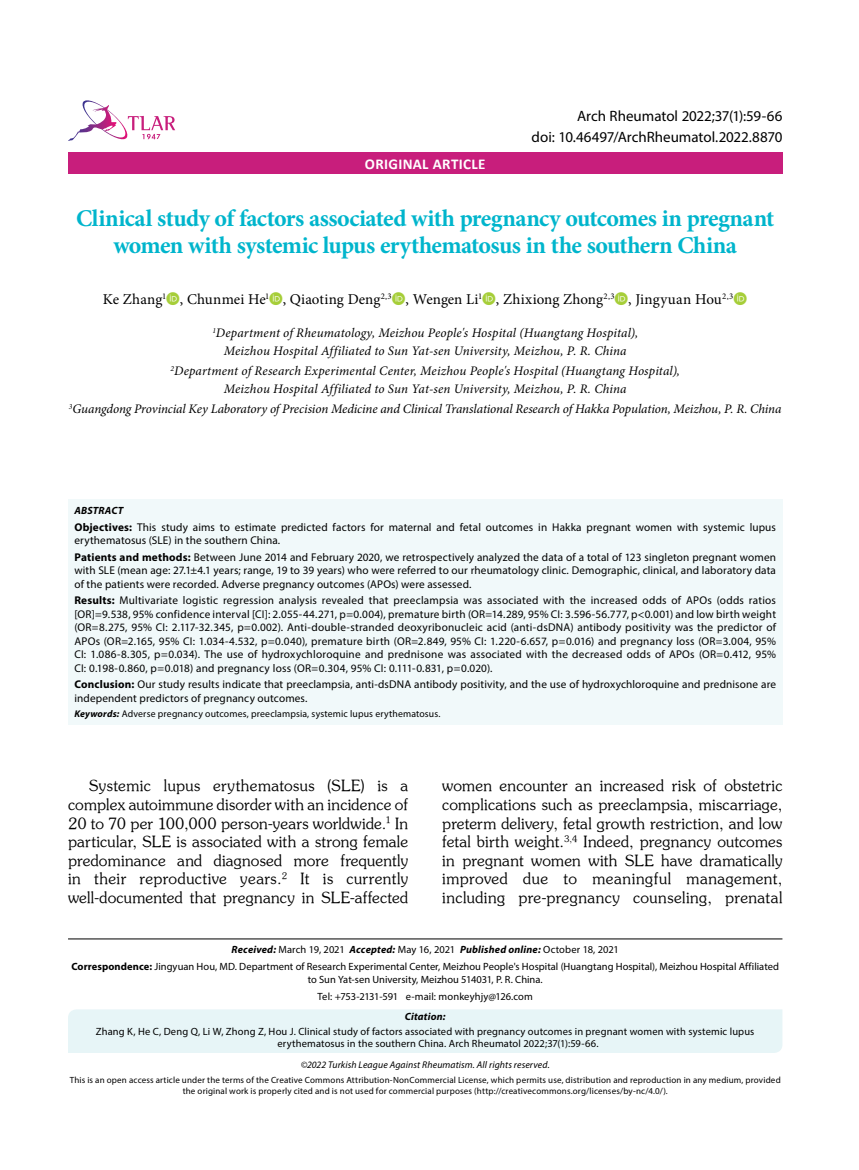
<style>
.page{position:relative;width:859px;height:1170px;background:#fff}
.page>*{position:absolute;margin:0;border:0;box-sizing:border-box;transform-origin:0 0}
.t1{font:700 24px/27px "Minion Pro";letter-spacing:-.025em;color:#00b5cc;text-align:center}
.t2{font:15.45px/18.6px "Souvenir Turk";letter-spacing:.025em;color:#000;text-align:justify}
.t3{font:15px "Minion Pro";color:#000}
.t4{font:15px "Myriad Pro";letter-spacing:-.005em;color:#000}
.t5{font:700 15px "Calibri";letter-spacing:.02em;color:#fff}
.t6{font:italic 13.05px/18px "Minion Pro";letter-spacing:.005em;color:#000;text-align:center}
.t7{font:11.25px/13.5px "Myriad Pro";letter-spacing:.01em;color:#000}
.t8{font:10.5px/16.8px "Myriad Pro";letter-spacing:.01em;color:#000;text-align:center}
.t9{font:italic 700 10.5px "Myriad Pro";letter-spacing:.02em;color:#000}
.t10{font:9.75px "Myriad Pro";letter-spacing:.015em;color:#000}
.t11{font:italic 9.75px "Myriad Pro";letter-spacing:.01em;color:#000}
.t12{font:9px/10.8px "Myriad Pro";letter-spacing:.015em;color:#000;text-align:center}
.s1{font-weight:700}
.s2{font-weight:700;font-style:italic}
</style>
<div class="page">
<div style="left:68px;top:152px;width:714px;height:22px;background:#c81e7c"></div>
<svg style="left:68px;top:100px;width:107px;height:41px"></svg>
<div style="left:68px;top:499px;width:714px;height:226px;background:#f1f9fa"></div>
<hr style="left:68px;top:938px;width:714px;height:1px;background:#000">
<div style="left:68px;top:1009px;width:714px;height:43px;background:#e7f5f7"></div>
<h3 class="t4" style="left:577px;top:107px;width:207px">Arch Rheumatol 2022;37(1):59-66</h3>
<h3 class="t4" style="left:532px;top:127px;width:252px">doi: 10.46497/ArchRheumatol.2022.8870</h3>
<h3 class="t5" style="left:365px;top:153px;width:122px">ORIGINAL ARTICLE</h3>
<h1 class="t1" style="left:76px;top:204px;width:700px">Clinical study of factors associated with pregnancy outcomes in pregnant women with systemic lupus erythematosus in the southern China</h1>
<h3 class="t3" style="left:103px;top:289px;width:632px">Ke Zhang<sup>1</sup> , Chunmei He<sup>1</sup> , Qiaoting Deng<sup>2,3</sup> , Wengen Li<sup>1</sup> , Zhixiong Zhong<sup>2,3</sup> , Jingyuan Hou<sup>2,3</sup></h3>
<p class="t6" style="left:212px;top:324px;width:427px"><sup>1</sup>Department of Rheumatology, Meizhou People's Hospital (Huangtang Hospital),<br>Meizhou Hospital Affiliated to Sun Yat-sen University, Meizhou, P. R. China</p>
<p class="t6" style="left:170px;top:362px;width:511px"><sup>2</sup>Department of Research Experimental Center, Meizhou People's Hospital (Huangtang Hospital),<br>Meizhou Hospital Affiliated to Sun Yat-sen University, Meizhou, P. R. China</p>
<p class="t6" style="left:69px;top:400px;width:714px"><sup>3</sup>Guangdong Provincial Key Laboratory of Precision Medicine and Clinical Translational Research of Hakka Population, Meizhou, P. R. China</p>
<p class="t9" style="left:74px;top:504px;width:50px">ABSTRACT</p>
<p class="t7" style="left:74px;top:520px;width:703px"><span class="s1">Objectives:</span> This study aims to estimate predicted factors for maternal and fetal outcomes in Hakka pregnant women with systemic lupus erythematosus (SLE) in the southern China.</p>
<p class="t7" style="left:74px;top:550px;width:703px;text-align:justify"><span class="s1">Patients and methods:</span> Between June 2014 and February 2020, we retrospectively analyzed the data of a total of 123 singleton pregnant women with SLE (mean age: 27.1±4.1 years; range, 19 to 39 years) who were referred to our rheumatology clinic. Demographic, clinical, and laboratory data of the patients were recorded. Adverse pregnancy outcomes (APOs) were assessed.</p>
<p class="t7" style="left:74px;top:593px;width:703px;text-align:justify"><span class="s1">Results:</span> Multivariate logistic regression analysis revealed that preeclampsia was associated with the increased odds of APOs (odds ratios [OR]=9.538, 95% confidence interval [CI]: 2.055-44.271, p=0.004), premature birth (OR=14.289, 95% CI: 3.596-56.777, p&lt;0.001) and low birth weight (OR=8.275, 95% CI: 2.117-32.345, p=0.002). Anti-double-stranded deoxyribonucleic acid (anti-dsDNA) antibody positivity was the predictor of APOs (OR=2.165, 95% CI: 1.034-4.532, p=0.040), premature birth (OR=2.849, 95% CI: 1.220-6.657, p=0.016) and pregnancy loss (OR=3.004, 95% CI: 1.086-8.305, p=0.034). The use of hydroxychloroquine and prednisone was associated with the decreased odds of APOs (OR=0.412, 95% CI: 0.198-0.860, p=0.018) and pregnancy loss (OR=0.304, 95% CI: 0.111-0.831, p=0.020).</p>
<p class="t7" style="left:74px;top:677px;width:703px"><span class="s1">Conclusion:</span> Our study results indicate that preeclampsia, anti-dsDNA antibody positivity, and the use of hydroxychloroquine and prednisone are independent predictors of pregnancy outcomes.</p>
<p class="t10" style="left:74px;top:707px;width:368px"><span class="s2">Keywords:</span> Adverse pregnancy outcomes, preeclampsia, systemic lupus erythematosus.</p>
<p class="t2" style="left:68px;top:776px;width:342px;text-indent:21px">Systemic lupus erythematosus (SLE) is a complex autoimmune disorder with an incidence of 20 to 70 per 100,000 person-years worldwide.<sup>1</sup> In particular, SLE is associated with a strong female predominance and diagnosed more frequently in their reproductive years.<sup>2</sup> It is currently well-documented that pregnancy in SLE-affected</p>
<p class="t2" style="left:442px;top:776px;width:342px">women encounter an increased risk of obstetric complications such as preeclampsia, miscarriage, preterm delivery, fetal growth restriction, and low fetal birth weight.<sup>3,4</sup> Indeed, pregnancy outcomes in pregnant women with SLE have dramatically improved due to meaningful management, including pre-pregnancy counseling, prenatal</p>
<p class="t8" style="left:71px;top:941px;width:709px"><span class="s2">Received:</span> March 19, 2021 <span class="s2">Accepted:</span> May 16, 2021 <span class="s2">Published online:</span> October 18, 2021<br><span class="s1">Correspondence:</span> Jingyuan Hou, MD. Department of Research Experimental Center, Meizhou People's Hospital (Huangtang Hospital), Meizhou Hospital Affiliated</p>
<p class="t8" style="left:308px;top:970px;width:237px">to Sun Yat-sen University, Meizhou 514031, P. R. China.<br>Tel: +753-2131-591 e-mail: monkeyhjy@126.com</p>
<p class="t9" style="left:405px;top:1009px;width:42px">Citation:</p>
<p class="t8" style="left:277px;top:1024px;width:478px;line-height:12.6px;text-align:left;text-indent:-181px">Zhang K, He C, Deng Q, Li W, Zhong Z, Hou J. Clinical study of factors associated with pregnancy outcomes in pregnant women with systemic lupus erythematosus in the southern China. Arch Rheumatol 2022;37(1):59-66.</p>
<p class="t11" style="left:301px;top:1058px;width:251px">©2022 Turkish League Against Rheumatism. All rights reserved.</p>
<p class="t12" style="left:70px;top:1074px;width:713px">This is an open access article under the terms of the Creative Commons Attribution-NonCommercial License, which permits use, distribution and reproduction in any medium, provided the original work is properly cited and is not used for commercial purposes (http://creativecommons.org/licenses/by-nc/4.0/).</p>
</div>
